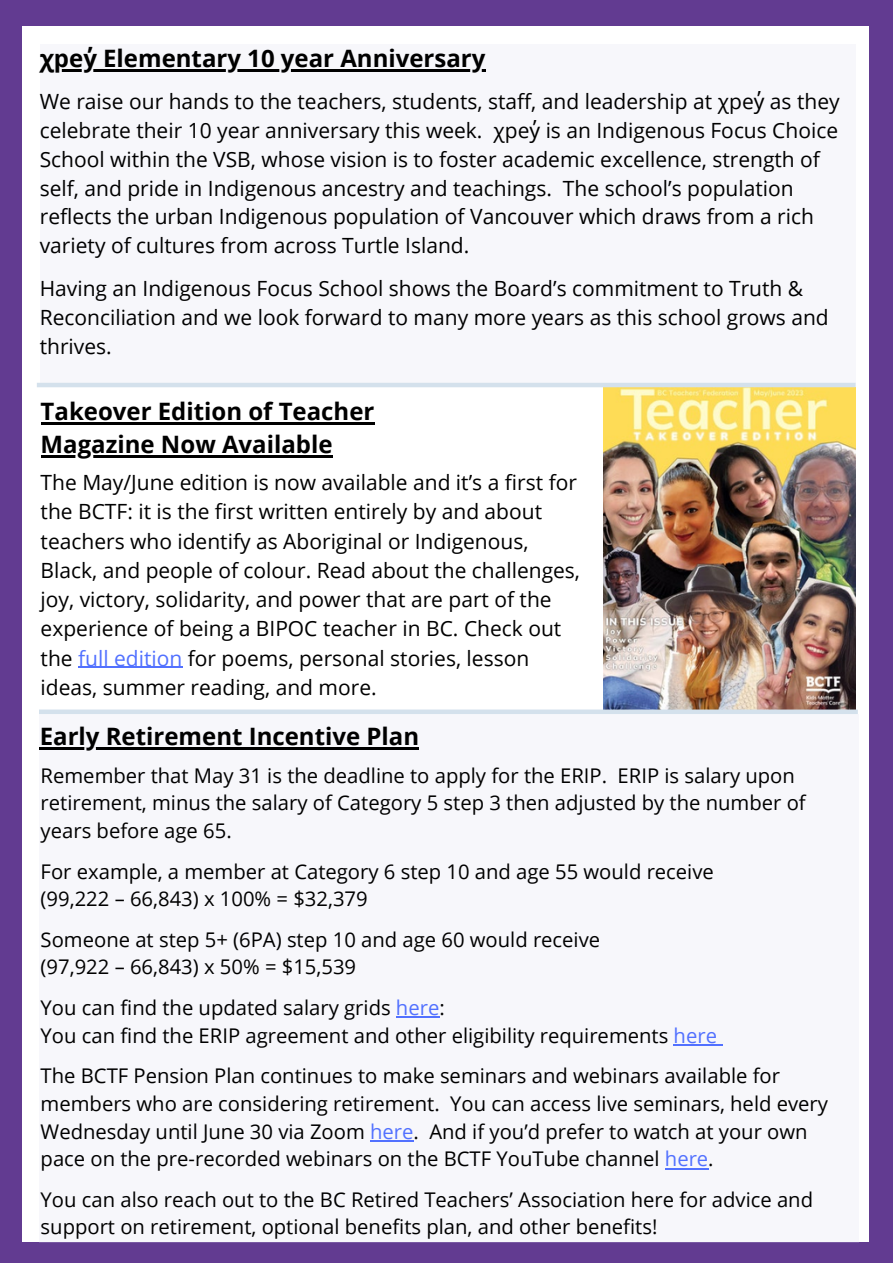
<style>
.page{position:relative;width:893px;height:1264px;background:#fff}
.page>*{position:absolute;margin:0;border:0;box-sizing:border-box;transform-origin:0 0}
.t1{font:700 24px/32.5px "Open Sans";color:#000}
.t2{font:21px/28.8px "Open Sans";color:#000}
.t3{font:20.25px/27.6px "Open Sans";color:#000}
.s1{font-family:"Noto Sans"}
.s2{color:#5271ff}
</style>
<div class="page">
<div style="left:0;top:0;width:892px;height:1262px;background:#623b91"></div>
<div style="left:22px;top:26px;width:847px;height:1215px;background:#fff"></div>
<div style="left:40px;top:44px;width:815px;height:338px;background:#f7f7fb"></div>
<img style="left:603px;top:387px;width:252px;height:322px">
<hr style="left:40px;top:69px;width:445px;height:3px;background:#000">
<hr style="left:41px;top:422px;width:333px;height:3px;background:#000">
<hr style="left:41px;top:455px;width:291px;height:2px;background:#000">
<hr style="left:78px;top:666px;width:104px;height:1px;background:#5271ff">
<div style="left:39px;top:709px;width:818px;height:5px;background:#d4e1ec"></div>
<div style="left:39px;top:714px;width:819px;height:527px;background:#f7f7fb"></div>
<hr style="left:40px;top:747px;width:379px;height:3px;background:#000">
<hr style="left:396px;top:1016px;width:43px;height:2px;background:#5271ff">
<hr style="left:673px;top:1044px;width:44px;height:1px;background:#5271ff">
<hr style="left:370px;top:1140px;width:43px;height:1px;background:#5271ff">
<hr style="left:665px;top:1167px;width:43px;height:2px;background:#5271ff">
<hr style="left:37px;top:383px;width:818px;height:4px;background:#d4e1ec">
<p class="t1" style="left:40px;top:41px;width:447px">χpe<span class="s1">y̓</span> Elementary 10 year Anniversary</p>
<p class="t2" style="left:40px;top:86px;width:801px">We raise our hands to the teachers, students, staff, and leadership at χpe<span class="s1">y̓</span> as they celebrate their 10 year anniversary this week. χpe<span class="s1">y̓</span> is an Indigenous Focus Choice School within the VSB, whose vision is to foster academic excellence, strength of self, and pride in Indigenous ancestry and teachings. The school’s population reflects the urban Indigenous population of Vancouver which draws from a rich variety of cultures from across Turtle Island.</p>
<p class="t2" style="left:40px;top:274px;width:790px">Having an Indigenous Focus School shows the Board’s commitment to Truth &amp;<br>Reconciliation and we look forward to many more years as this school grows and thrives.</p>
<p class="t1" style="left:41px;top:395px;width:335px">Takeover Edition of Teacher<br>Magazine Now Available</p>
<p class="t2" style="left:41px;top:467px;width:541px;line-height:29.2px">The May/June edition is now available and it’s a first for the BCTF: it is the first written entirely by and about teachers who identify as Aboriginal or Indigenous, Black, and people of colour. Read about the challenges, joy, victory, solidarity, and power that are part of the experience of being a BIPOC teacher in BC. Check out the <span class="s2">full edition</span> for poems, personal stories, lesson ideas, summer reading, and more.</p>
<p class="t1" style="left:40px;top:719px;width:381px">Early Retirement Incentive Plan</p>
<p class="t3" style="left:41px;top:761px;width:766px">Remember that May 31 is the deadline to apply for the ERIP. ERIP is salary upon retirement, minus the salary of Category 5 step 3 then adjusted by the number of years before age 65.</p>
<p class="t3" style="left:41px;top:856px;width:674px">For example, a member at Category 6 step 10 and age 55 would receive</p>
<p class="t3" style="left:41px;top:884px;width:328px">(99,222 – 66,843) x 100% = $32,379</p>
<p class="t3" style="left:41px;top:925px;width:561px">Someone at step 5+ (6PA) step 10 and age 60 would receive</p>
<p class="t3" style="left:41px;top:952px;width:317px">(97,922 – 66,843) x 50% = $15,539</p>
<p class="t3" style="left:41px;top:993px;width:405px">You can find the updated salary grids <span class="s2">here</span>:</p>
<p class="t3" style="left:41px;top:1020px;width:677px">You can find the ERIP agreement and other eligibility requirements <span class="s2">here</span></p>
<p class="t3" style="left:41px;top:1061px;width:788px">The BCTF Pension Plan continues to make seminars and webinars available for members who are considering retirement. You can access live seminars, held every Wednesday until June 30 via Zoom <span class="s2">here</span>. And if you’d prefer to watch at your own pace on the pre-recorded webinars on the BCTF YouTube channel <span class="s2">here</span>.</p>
<p class="t3" style="left:41px;top:1184px;width:774px">You can also reach out to the BC Retired Teachers’ Association here for advice and support on retirement, optional benefits plan, and other benefits!</p>
</div>
